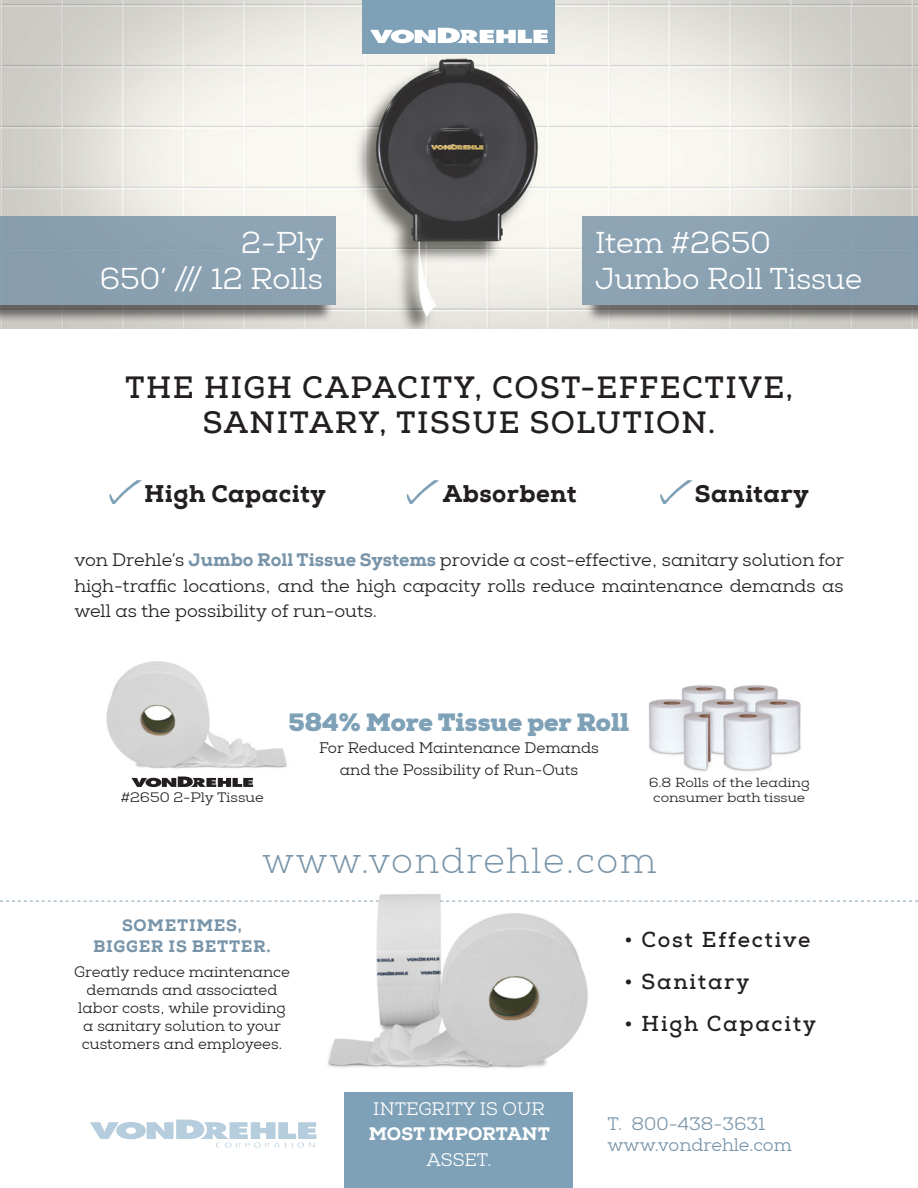
<style>
.page{position:relative;width:918px;height:1188px;background:#fff}
.page>*{position:absolute;margin:0;border:0;box-sizing:border-box;transform-origin:0 0}
.t1{font:300 36px "Nexa Slab";letter-spacing:.05em;color:#7894a9}
.t2{font:700 30px "Nexa Slab";letter-spacing:.05em;color:#231f20}
.t3{font:30px "Nexa Slab";color:#fff}
.t4{font:900 24.9px "Nexa Slab";color:#7ea1b7}
.t5{font:800 24px "Nexa Slab";letter-spacing:.02em;color:#231f20}
.t6{font:700 21px "Nexa Slab";letter-spacing:.09em;color:#231f20}
.t7{font:18px/25.5px "Nexa Slab";color:#231f20;text-align:justify}
.t8{font:18px "Nexa Slab";color:#7894a9}
.t9{font:18px "Nexa Slab";color:#fff}
.t10{font:800 18px "Nexa Slab";color:#fff}
.t11{font:800 16.5px "Nexa Slab";letter-spacing:.04em;color:#7894a9}
.t12{font:15.3px "Nexa Slab";color:#231f20}
.t13{font:15px/18px "Nexa Slab";color:#231f20;text-align:center}
.t14{font:13.65px "Nexa Slab";color:#231f20;scale:1.08 1}
.t15{font:13.05px "Nexa Slab";color:#231f20;scale:1.08 1}
.s1{font-weight:800;color:#7894a9}
</style>
<div class="page">
<img style="left:0;top:0;width:918px;height:329px">
<svg style="left:109px;top:480px;width:33px;height:24px"></svg>
<svg style="left:406px;top:480px;width:33px;height:24px"></svg>
<svg style="left:660px;top:480px;width:33px;height:24px"></svg>
<div style="left:363px;top:0;width:192px;height:54px;background:#7ea1b7"></div>
<svg style="left:370px;top:28px;width:178px;height:15px"></svg>
<div style="left:585px;top:218px;width:333px;height:105px;background:#231f20;opacity:.75"></div>
<div style="left:583px;top:216px;width:335px;height:88px;background:#8aa1b1"></div>
<div style="left:0;top:218px;width:333px;height:105px;background:#231f20;opacity:.75"></div>
<div style="left:0;top:216px;width:335px;height:88px;background:#8aa1b1"></div>
<div style="left:344px;top:1093px;width:229px;height:95px;background:#7ea1b7"></div>
<svg style="left:90px;top:1120px;width:226px;height:28px"></svg>
<img style="left:318px;top:894px;width:275px;height:174px">
<svg style="left:0;top:901px;width:379px;height:1px"></svg>
<svg style="left:440px;top:901px;width:478px;height:1px"></svg>
<img style="left:106px;top:661px;width:181px;height:108px">
<svg style="left:131px;top:777px;width:122px;height:10px"></svg>
<img style="left:648px;top:685px;width:153px;height:87px">
<p class="t3" style="left:241px;top:224px;width:84px">2-Ply</p>
<p class="t3" style="left:99px;top:260px;width:225px">650’ /// 12 Rolls</p>
<p class="t3" style="left:595px;top:224px;width:177px">Item #2650</p>
<p class="t3" style="left:595px;top:260px;width:269px">Jumbo Roll Tissue</p>
<p class="t2" style="left:125px;top:370px;width:669px">THE HIGH CAPACITY, COST-EFFECTIVE,</p>
<p class="t2" style="left:203px;top:404px;width:514px">SANITARY, TISSUE SOLUTION.</p>
<p class="t5" style="left:144px;top:479px;width:183px">High Capacity</p>
<p class="t5" style="left:443px;top:479px;width:136px">Absorbent</p>
<p class="t5" style="left:695px;top:479px;width:115px">Sanitary</p>
<p class="t7" style="left:74px;top:548px;width:771px">von Drehle’s <span class="s1">Jumbo Roll Tissue Systems</span> provide a cost-effective, sanitary solution for high-traffic locations, and the high capacity rolls reduce maintenance demands as well as the possibility of run-outs.</p>
<p class="t14" style="left:121px;top:789px;width:134px">#2650 2-Ply Tissue</p>
<p class="t4" style="left:289px;top:706px;width:342px">584% More Tissue per Roll</p>
<p class="t12" style="left:319px;top:739px;width:281px">For Reduced Maintenance Demands</p>
<p class="t12" style="left:340px;top:761px;width:240px">and the Possibility of Run-Outs</p>
<p class="t15" style="left:649px;top:775px;width:151px">6.8 Rolls of the leading</p>
<p class="t15" style="left:653px;top:790px;width:142px">consumer bath tissue</p>
<p class="t1" style="left:262px;top:839px;width:396px">www.vondrehle.com</p>
<p class="t11" style="left:122px;top:915px;width:121px">SOMETIMES,</p>
<p class="t11" style="left:93px;top:936px;width:179px">BIGGER IS BETTER.</p>
<p class="t13" style="left:74px;top:964px;width:217px">Greatly reduce maintenance demands and associated labor costs, while providing a sanitary solution to your customers and employees.</p>
<p class="t9" style="left:373px;top:1098px;width:173px">INTEGRITY IS OUR</p>
<p class="t10" style="left:369px;top:1123px;width:183px">MOST IMPORTANT</p>
<p class="t9" style="left:427px;top:1149px;width:66px">ASSET.</p>
<p class="t6" style="left:624px;top:927px;width:187px">• Cost Effective</p>
<p class="t6" style="left:624px;top:969px;width:126px">• Sanitary</p>
<p class="t6" style="left:624px;top:1011px;width:193px">• High Capacity</p>
<p class="t8" style="left:608px;top:1113px;width:159px">T. 800-438-3631</p>
<p class="t8" style="left:608px;top:1134px;width:186px">www.vondrehle.com</p>
</div>
